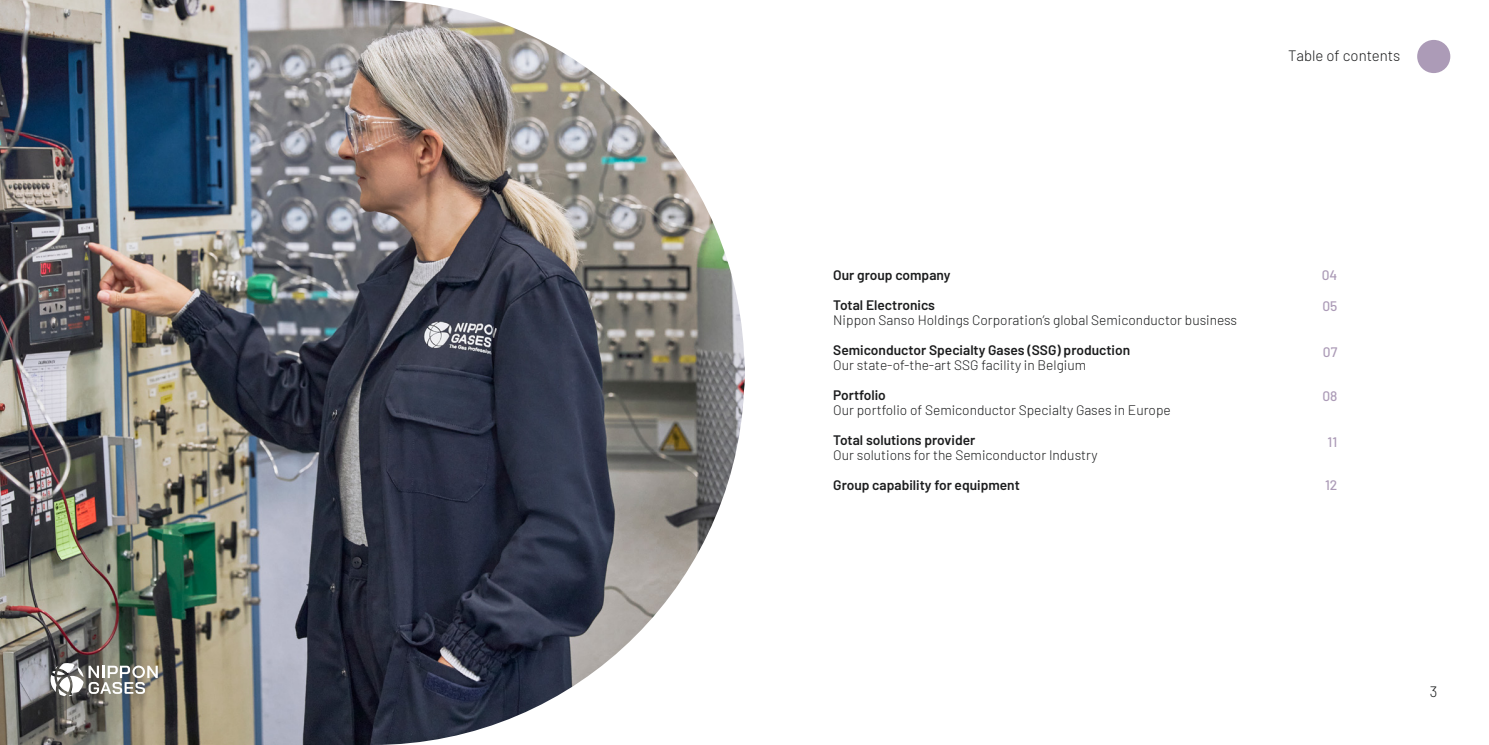
<style>
.page{position:relative;width:1489px;height:745px;background:#fff}
.page>*{position:absolute;margin:0;border:0;box-sizing:border-box;transform-origin:0 0}
.t1{font:300 15px "Barlow";color:#1b1c1d}
.t2{font:300 13.75px "Barlow";color:#1b1c1d}
.t3{font:600 13.75px/30px "Barlow";color:#1b1c1d}
.t4{font:500 13.75px "Barlow";color:#ac9bb7}
</style>
<div class="page">
<div style="left:1416px;top:40px;width:34px;height:33px;background:#ac9bb7;border-radius:50%"></div>
<img style="left:0;top:0;width:372px;height:744px">
<img style="left:372px;top:0;width:373px;height:372px">
<svg style="left:372px;top:372px;width:373px;height:372px"></svg>
<svg style="left:51px;top:662px;width:107px;height:33px"></svg>
<p class="t1" style="left:1287px;top:45px;width:114px">Table of contents</p>
<p class="t3" style="left:833px;top:258px;width:119px">Our group company<br>Total Electronics</p>
<p class="t2" style="left:833px;top:310px;width:405px">Nippon Sanso Holdings Corporation’s global Semiconductor business</p>
<p class="t3" style="left:833px;top:333px;width:298px">Semiconductor Specialty Gases (SSG) production</p>
<p class="t2" style="left:833px;top:355px;width:254px">Our state-of-the-art SSG facility in Belgium</p>
<p class="t3" style="left:833px;top:378px;width:54px">Portfolio</p>
<p class="t2" style="left:833px;top:400px;width:339px">Our portfolio of Semiconductor Specialty Gases in Europe</p>
<p class="t3" style="left:833px;top:423px;width:143px">Total solutions provider</p>
<p class="t2" style="left:833px;top:445px;width:266px">Our solutions for the Semiconductor Industry</p>
<p class="t3" style="left:833px;top:468px;width:188px">Group capability for equipment</p>
<p class="t4" style="left:1321px;top:265px;width:17px">04</p>
<p class="t4" style="left:1322px;top:296px;width:16px">05</p>
<p class="t4" style="left:1322px;top:342px;width:16px">07</p>
<p class="t4" style="left:1322px;top:385px;width:17px">08</p>
<p class="t4" style="left:1327px;top:432px;width:11px">11</p>
<p class="t4" style="left:1324px;top:475px;width:14px">12</p>
<p class="t1" style="left:1429px;top:680px;width:9px">3</p>
</div>
